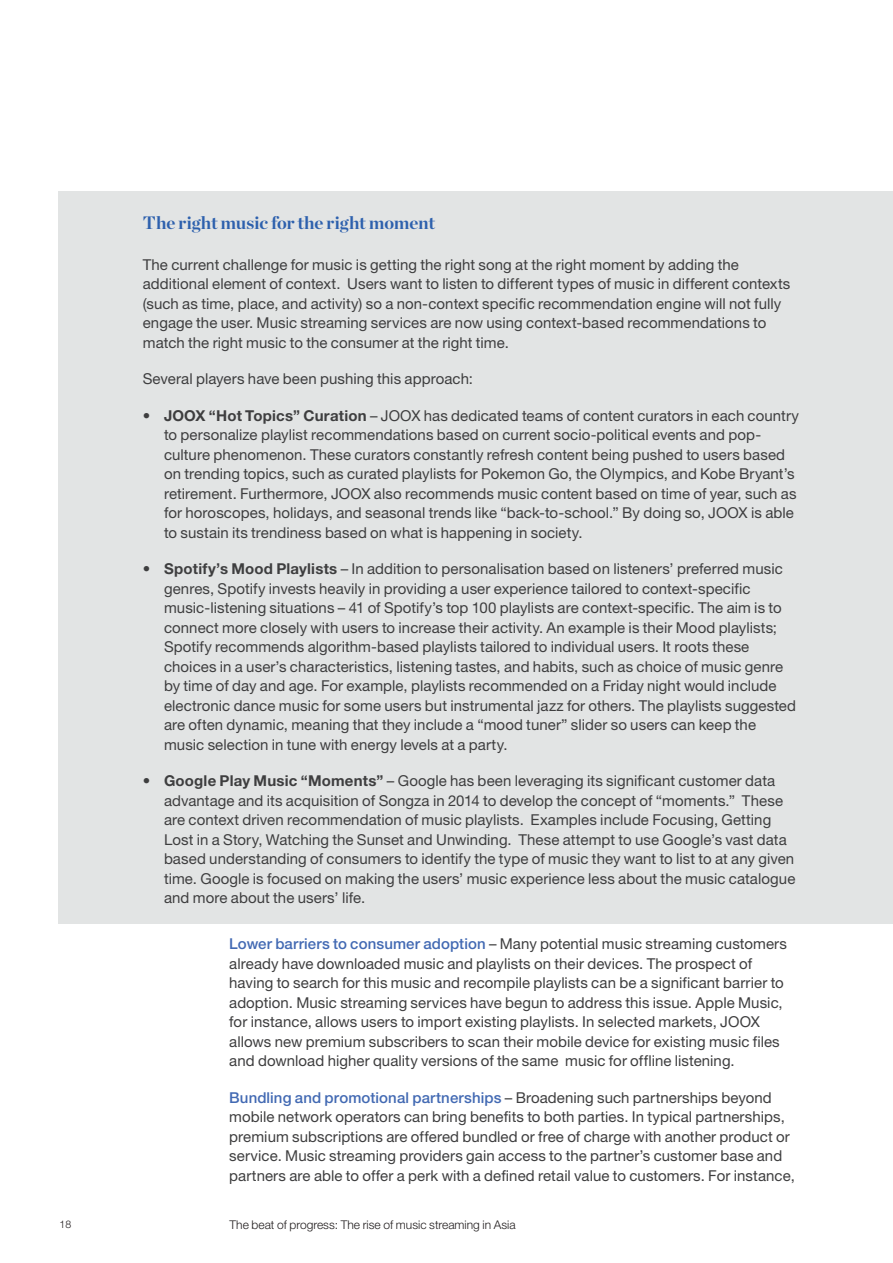
<style>
.page{position:relative;width:893px;height:1263px;background:#fff}
.page>*{position:absolute;margin:0;border:0;box-sizing:border-box;transform-origin:0 0}
.Heading{font:700 18px "Chronicle Display";letter-spacing:-.01em;color:#2d60ad}
.Body_10_13{font:15px/19.5px "Helvetica Neue LT Std";letter-spacing:.005em;color:#3e3e3f}
.t1{font:300 12px "Helvetica Neue LT Std";color:#231f20}
.t2{font:300 10.5px "Helvetica Neue LT Std";color:#231f20}
.s1{font-weight:700}
.s2{font-weight:500;color:#436ab3}
</style>
<div class="page">
<div style="left:59px;top:191px;width:834px;height:733px;background:#e2e4e4"></div>
<h3 class="Heading" style="left:143px;top:208px;width:294px">The right music for the right moment</h3>
<p class="Body_10_13" style="left:143px;top:254px;width:649px">The current challenge for music is getting the right song at the right moment by adding the additional element of context. Users want to listen to different types of music in different contexts (such as time, place, and activity) so a non-context specific recommendation engine will not fully engage the user. Music streaming services are now using context-based recommendations to match the right music to the consumer at the right time.</p>
<p class="Body_10_13" style="left:143px;top:369px;width:332px">Several players have been pushing this approach:</p>
<p class="Body_10_13" style="left:164px;top:405px;width:636px;text-indent:-21px"><span class="s1">• JOOX “Hot Topics” Curation</span> – JOOX has dedicated teams of content curators in each country to personalize playlist recommendations based on current socio-political events and pop&shy;culture phenomenon. These curators constantly refresh content being pushed to users based on trending topics, such as curated playlists for Pokemon Go, the Olympics, and Kobe Bryant’s retirement. Furthermore, JOOX also recommends music content based on time of year, such as for horoscopes, holidays, and seasonal trends like “back-to-school.” By doing so, JOOX is able to sustain its trendiness based on what is happening in society.</p>
<p class="Body_10_13" style="left:164px;top:559px;width:634px;text-indent:-21px"><span class="s1">• Spotify’s Mood Playlists</span> – In addition to personalisation based on listeners’ preferred music genres, Spotify invests heavily in providing a user experience tailored to context-specific music-listening situations – 41 of Spotify’s top 100 playlists are context-specific. The aim is to connect more closely with users to increase their activity. An example is their Mood playlists; Spotify recommends algorithm-based playlists tailored to individual users. It roots these choices in a user’s characteristics, listening tastes, and habits, such as choice of music genre by time of day and age. For example, playlists recommended on a Friday night would include electronic dance music for some users but instrumental jazz for others. The playlists suggested are often dynamic, meaning that they include a “mood tuner” slider so users can keep the music selection in tune with energy levels at a party.</p>
<p class="Body_10_13" style="left:164px;top:771px;width:633px;text-indent:-21px"><span class="s1">• Google Play Music “Moments”</span> – Google has been leveraging its significant customer data advantage and its acquisition of Songza in 2014 to develop the concept of “moments.” These are context driven recommendation of music playlists. Examples include Focusing, Getting Lost in a Story, Watching the Sunset and Unwinding. These attempt to use Google’s vast data based understanding of consumers to identify the type of music they want to list to at any given time. Google is focused on making the users’ music experience less about the music catalogue and more about the users’ life.</p>
<p class="Body_10_13" style="left:229px;top:934px;width:559px"><span class="s2">Lower barriers to consumer adoption</span> – Many potential music streaming customers already have downloaded music and playlists on their devices. The prospect of having to search for this music and recompile playlists can be a significant barrier to adoption. Music streaming services have begun to address this issue. Apple Music, for instance, allows users to import existing playlists. In selected markets, JOOX allows new premium subscribers to scan their mobile device for existing music files and download higher quality versions of the same music for offline listening.</p>
<p class="Body_10_13" style="left:229px;top:1087px;width:567px"><span class="s2">Bundling and promotional partnerships</span> – Broadening such partnerships beyond mobile network operators can bring benefits to both parties. In typical partnerships, premium subscriptions are offered bundled or free of charge with another product or service. Music streaming providers gain access to the partner’s customer base and partners are able to offer a perk with a defined retail value to customers. For instance,</p>
<p class="t2" style="left:60px;top:1218px;width:13px">18</p>
<p class="t1" style="left:230px;top:1217px;width:288px">The beat of progress: The rise of music streaming in Asia</p>
</div>
